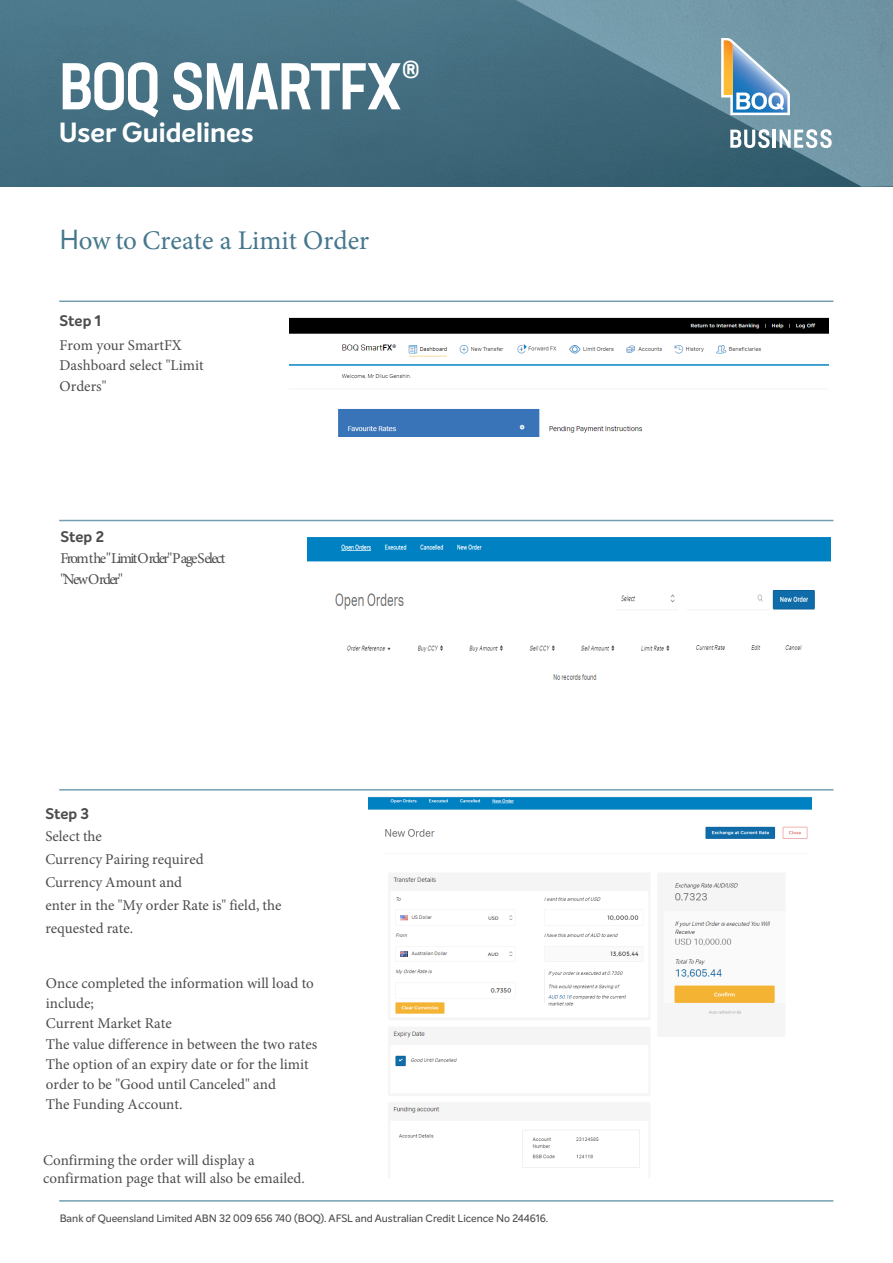
<style>
.page{position:relative;width:893px;height:1263px;background:#fff}
.page>*{position:absolute;margin:0;border:0;box-sizing:border-box;transform-origin:0 0}
.t1{font:500 condensed 65.25px "Neusa Next Pro";letter-spacing:-.02em;color:#fff}
.t2{font:700 27.15px "Intelo";color:#fff}
.t3{font:27px "Minion Pro";color:#45778d}
.t4{font:15px/20.2px "Minion Pro";color:#4b4c4d}
.t5{font:15px/18px "Minion Pro";color:#4d4d4f}
.t6{font:15px/21.3px "Minion Pro";letter-spacing:-.11em;color:#4b4c4d}
.t7{font:700 15px "Intelo";color:#4b4c4d}
.t8{font:500 10.5px "Intelo";color:#4b4c4d}
.s1{font-family:"Intelo"}
</style>
<div class="page">
<img style="left:0;top:0;width:516px;height:187px">
<img style="left:516px;top:0;width:377px;height:187px">
<svg style="left:721px;top:38px;width:69px;height:77px;background:#8eaaba"></svg>
<svg style="left:730px;top:129px;width:40px;height:19px"></svg>
<hr style="left:773px;top:130px;width:3px;height:18px;background:#fff">
<svg style="left:780px;top:129px;width:52px;height:19px"></svg>
<hr style="left:59px;top:300px;width:774px;height:2px;background:#739fb0">
<hr style="left:59px;top:520px;width:774px;height:1px;background:#739fb0">
<hr style="left:59px;top:789px;width:774px;height:1px;background:#739fb0">
<hr style="left:59px;top:1200px;width:774px;height:2px;background:#739fb0">
<img style="left:289px;top:317px;width:540px;height:120px">
<img style="left:307px;top:537px;width:523px;height:143px">
<img style="left:369px;top:796px;width:443px;height:372px">
<h1 class="t1" style="left:59px;top:45px;width:362px">BOQ SMARTFX<sup>®</sup></h1>
<h2 class="t2" style="left:59px;top:115px;width:196px">User Guidelines</h2>
<h3 class="t3" style="left:60px;top:223px;width:311px"><span class="s1">H</span>ow to Create a Limit Order</h3>
<p class="t7" style="left:60px;top:312px;width:43px">Step 1</p>
<p class="t4" style="left:60px;top:335px;width:145px">From your SmartFX<br>Dashboard select "Limit<br>Orders"</p>
<p class="t7" style="left:60px;top:527px;width:45px">Step 2</p>
<p class="t6" style="left:60px;top:547px;width:166px">From the "LimitOrder" Page Select "New Order"</p>
<p class="t7" style="left:45px;top:804px;width:45px">Step 3</p>
<p class="t4" style="left:45px;top:825px;width:238px;line-height:23px">Select the<br>Currency Pairing required<br>Currency Amount and<br>enter in the "My order Rate is" field, the requested rate.</p>
<p class="t4" style="left:46px;top:973px;width:273px">Once completed the information will load to include;<br>Current Market Rate<br>The value difference in between the two rates<br>The option of an expiry date or for the limit order to be "Good until Canceled" and<br>The Funding Account.</p>
<p class="t5" style="left:43px;top:1151px;width:263px">Confirming the order will display a confirmation page that will also be emailed.</p>
<p class="t8" style="left:60px;top:1212px;width:490px">Bank of Queensland Limited ABN 32 009 656 740 (BOQ). AFSL and Australian Credit Licence No 244616.</p>
</div>
